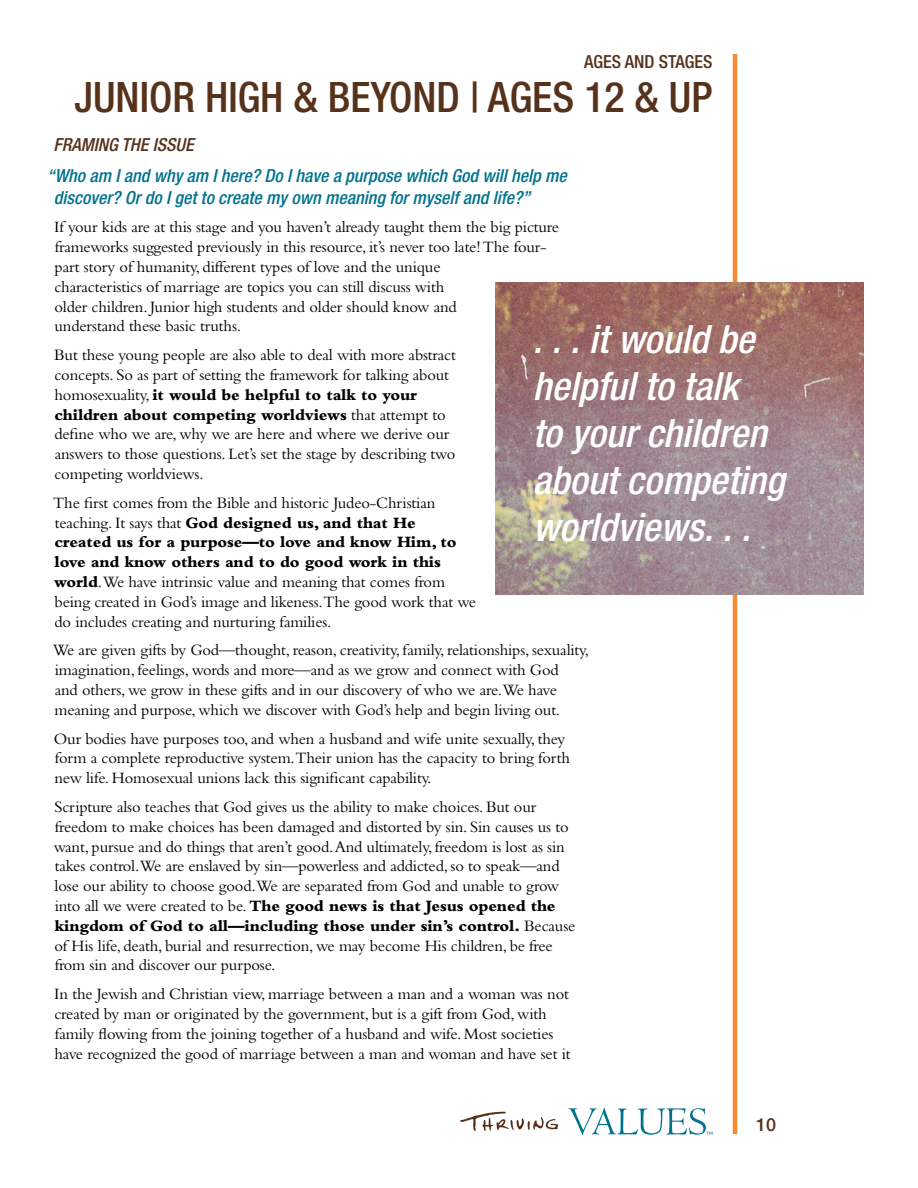
<style>
.page{position:relative;width:918px;height:1188px;background:#fff}
.page>*{position:absolute;margin:0;border:0;box-sizing:border-box;transform-origin:0 0}
.t1{font:500 condensed 42px "Helvetica Neue LT Std";color:#56321b}
.t2{font:italic 500 condensed 39px/46.8px "Helvetica Neue LT Std";color:#fff}
.t3{font:italic 500 condensed 18px/21.6px "Helvetica Neue LT Std";color:#00728f}
.t4{font:italic 500 condensed 18px "Helvetica Neue LT Std";color:#56321b}
.t5{font:500 condensed 18px "Helvetica Neue LT Std";color:#56321b}
.t6{font:500 18px "Helvetica Neue LT Std";color:#56321b}
.t7{font:16.5px/19.8px "Bembo";letter-spacing:-.01em;color:#000}
.s1{font-weight:800}
</style>
<div class="page">
<hr style="left:733px;top:54px;width:4px;height:1080px;background:#f68b33">
<svg style="left:460px;top:1112px;width:99px;height:19px"></svg>
<svg style="left:568px;top:1108px;width:144px;height:27px"></svg>
<img style="left:495px;top:283px;width:369px;height:312px">
<p class="t5" style="left:584px;top:51px;width:130px">AGES AND STAGES</p>
<h1 class="t1" style="left:74px;top:72px;width:640px">JUNIOR HIGH &amp; BEYOND | AGES 12 &amp; UP</h1>
<p class="t4" style="left:53px;top:134px;width:142px">FRAMING THE ISSUE</p>
<p class="t3" style="left:54px;top:165px;width:514px;text-indent:-7px">“Who am I and why am I here? Do I have a purpose which God will help me discover? Or do I get to create my own meaning for myself and life?”</p>
<p class="t7" style="left:54px;top:217px;width:506px">If your kids are at this stage and you haven’t already taught them the big picture frameworks suggested previously in this resource, it’s never too late! The four&shy;part story of humanity, different types of love and the unique<br>characteristics of marriage are topics you can still discuss with<br>older children. Junior high students and older should know and<br>understand these basic truths.</p>
<p class="t7" style="left:54px;top:345px;width:403px">But these young people are also able to deal with more abstract concepts. So as part of setting the framework for talking about homosexuality, <span class="s1">it would be helpful to talk to your children about competing worldviews</span> that attempt to define who we are, why we are here and where we derive our answers to those questions. Let’s set the stage by describing two competing worldviews.</p>
<p class="t7" style="left:53px;top:492px;width:424px">The first comes from the Bible and historic Judeo-Christian teaching. It says that <span class="s1">God designed us, and that He<br>created us for a purpose—to love and know Him, to love and know others and to do good work in this world</span>.We have intrinsic value and meaning that comes from being created in God’s image and likeness.The good work that we do includes creating and nurturing families.</p>
<p class="t7" style="left:53px;top:640px;width:538px">We are given gifts by God—thought, reason, creativity, family, relationships, sexuality, imagination, feelings, words and more—and as we grow and connect with God<br>and others, we grow in these gifts and in our discovery of who we are.We have meaning and purpose, which we discover with God’s help and begin living out.</p>
<p class="t7" style="left:54px;top:728px;width:518px">Our bodies have purposes too, and when a husband and wife unite sexually, they form a complete reproductive system.Their union has the capacity to bring forth new life. Homosexual unions lack this significant capability.</p>
<p class="t7" style="left:54px;top:797px;width:523px">Scripture also teaches that God gives us the ability to make choices. But our freedom to make choices has been damaged and distorted by sin. Sin causes us to want, pursue and do things that aren’t good. And ultimately, freedom is lost as sin takes control.We are enslaved by sin—powerless and addicted, so to speak—and lose our ability to choose good.We are separated from God and unable to grow into all we were created to be. <span class="s1">The good news is that Jesus opened the kingdom of God to all—including those under sin’s control.</span> Because of His life, death, burial and resurrection, we may become His children, be free from sin and discover our purpose.</p>
<p class="t7" style="left:54px;top:984px;width:518px">In the Jewish and Christian view, marriage between a man and a woman was not created by man or originated by the government, but is a gift from God, with family flowing from the joining together of a husband and wife. Most societies have recognized the good of marriage between a man and woman and have set it</p>
<h2 class="t2" style="left:533px;top:317px;width:253px">. . . it would be helpful to talk<br>to your children about competing worldviews. . .</h2>
<p class="t6" style="left:756px;top:1114px;width:22px">10</p>
</div>
